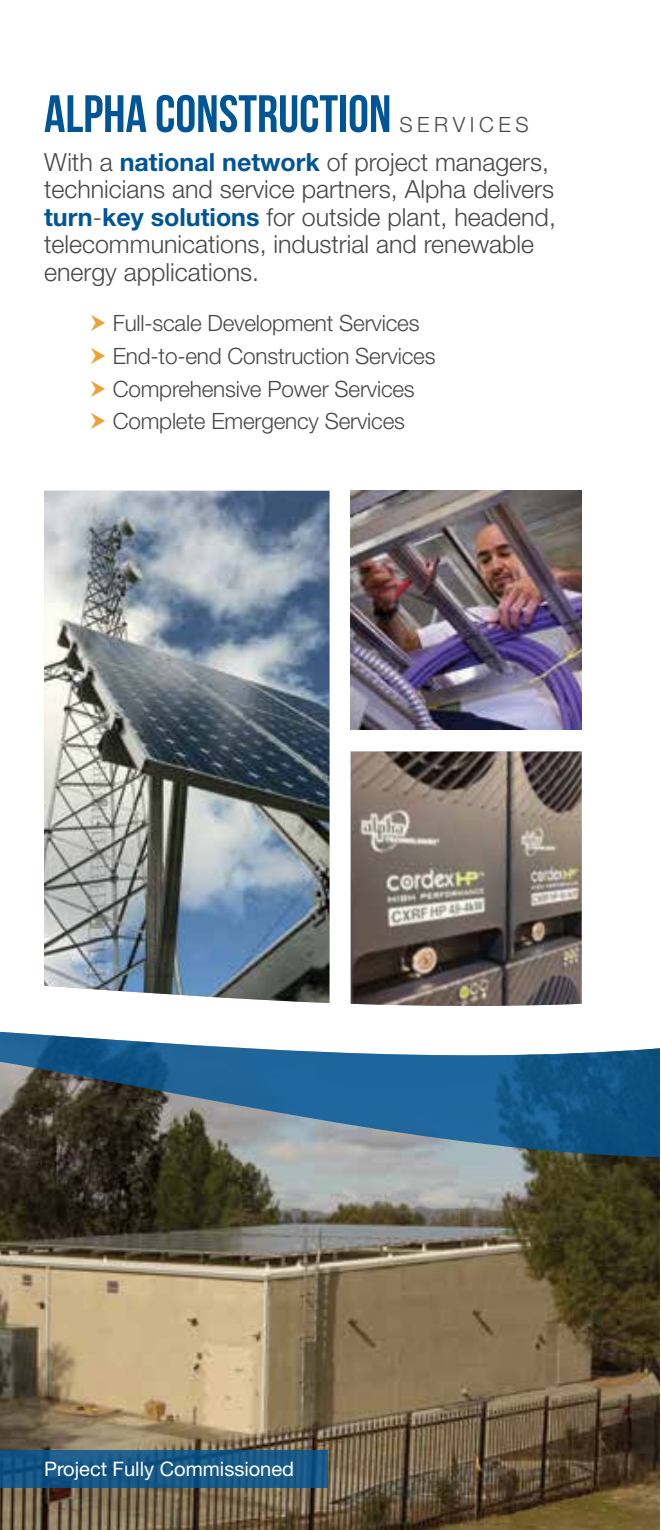
<style>
.page{position:relative;width:661px;height:1530px;background:#fff}
.page>*{position:absolute;margin:0;border:0;box-sizing:border-box;transform-origin:0 0}
.t1{font:52.5px "Bebas Neue";color:#005596}
.t2{font:300 25px/27.5px "Helvetica Neue LT Std";color:#48484a}
.t3{font:300 22.5px/33px "Helvetica Neue LT Std";letter-spacing:-.01em;color:#48484a}
.t4{font:300 21px "Helvetica Neue LT Std";letter-spacing:.215em;color:#48484a}
.t5{font:20px "Helvetica Neue LT Std";color:#fff}
.s1{font-weight:700;color:#005596}
</style>
<div class="page">
<img style="left:0;top:1157px;width:659px;height:373px">
<svg style="left:0;top:1031px;width:659px;height:126px;background:#517690"></svg>
<img style="left:44px;top:491px;width:285px;height:512px">
<img style="left:350px;top:491px;width:231px;height:238px">
<img style="left:350px;top:752px;width:231px;height:254px">
<svg style="left:0;top:1450px;width:328px;height:37px;background:#165786"></svg>
<h1 class="t1" style="left:44px;top:85px;width:348px">ALPHA CONSTRUCTION</h1>
<p class="t4" style="left:399px;top:112px;width:130px">SERVICES</p>
<p class="t2" style="left:44px;top:148px;width:513px">With a <span class="s1">national network</span> of project managers, technicians and service partners, Alpha delivers <span class="s1">turn</span>-<span class="s1">key solutions</span> for outside plant, headend, telecommunications, industrial and renewable energy applications.</p>
<p class="t3" style="left:113px;top:306px;width:324px">Full-scale Development Services<br>End-to-end Construction Services<br>Comprehensive Power Services<br>Complete Emergency Services</p>
<p class="t5" style="left:44px;top:1457px;width:251px">Project Fully Commissioned</p>
</div>
